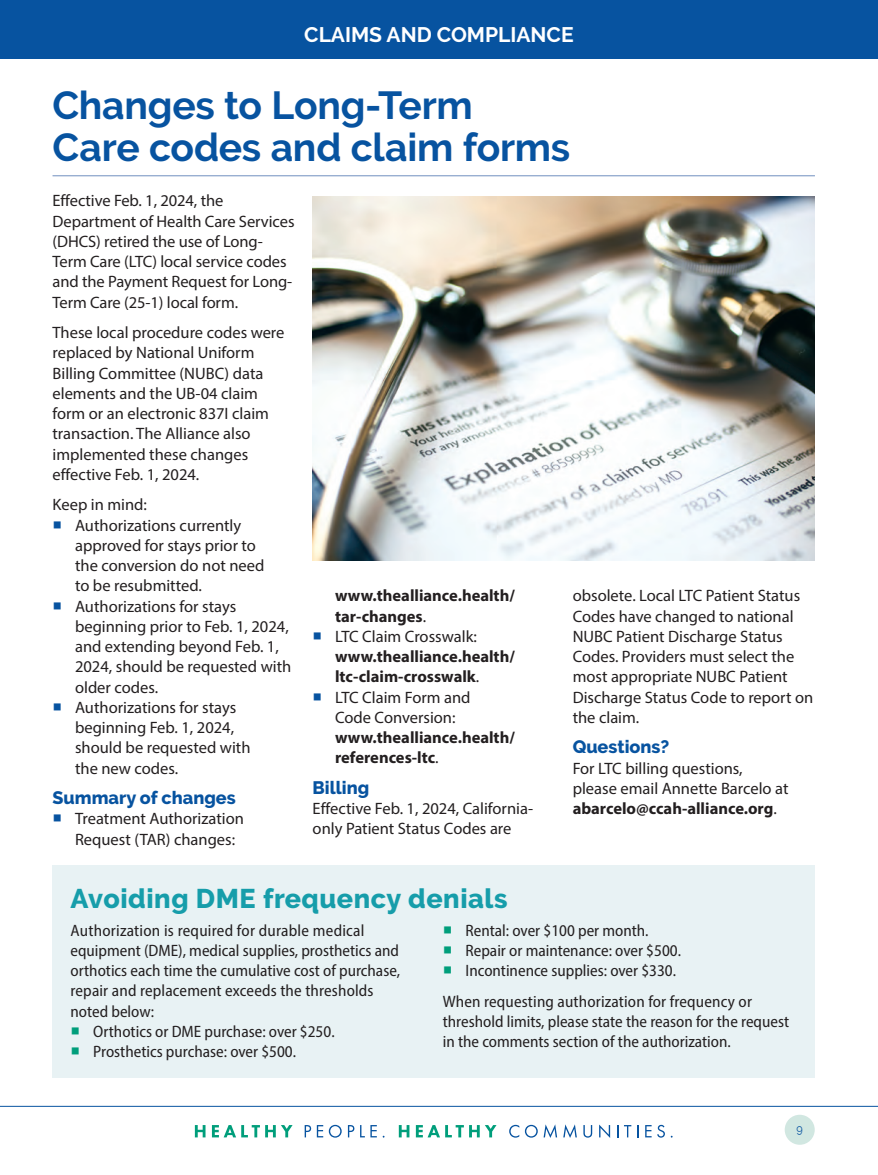
<style>
.page{position:relative;width:878px;height:1175px;background:#fff}
.page>*{position:absolute;margin:0;border:0;box-sizing:border-box;transform-origin:0 0}
.t1{font:700 39px/42px "Raleway";letter-spacing:-.005em;color:#0753a0}
.t2{font:800 27px "Raleway";letter-spacing:.02em;color:#169daa}
.t3{font:700 21px "Raleway";color:#fff}
.t4{font:800 18px "Raleway";color:#0753a0}
.t5{font:16.5px/20.2px "Myriad Pro";color:#231f20}
.t6{font:semi-condensed 16.5px/20.2px "Myriad Pro";color:#231f20}
.t7{font:700 16.5px/20.2px "Myriad Pro";color:#231f20}
.t8{font:12px "Raleway";color:#0753a0;scale:.9 1}
.s1{font-family:"Minion Pro";font-weight:500;font-size:24px;color:#0753a0}
.s2{font-weight:700}
.s3{font-weight:400}
.s4{font-family:"Minion Pro";font-weight:500;font-stretch:normal;font-size:24px;color:#009e7b}
</style>
<div class="page">
<div style="left:784px;top:1114px;width:30px;height:30px;background:#d1e7e1;border-radius:50%"></div>
<hr style="left:0;top:1106px;width:878px;height:1px;background:#0753a0">
<svg style="left:195px;top:1125px;width:10px;height:12px"></svg>
<svg style="left:212px;top:1125px;width:80px;height:12px"></svg>
<svg style="left:304px;top:1125px;width:7px;height:12px"></svg>
<svg style="left:317px;top:1125px;width:6px;height:12px"></svg>
<svg style="left:329px;top:1124px;width:12px;height:13px"></svg>
<svg style="left:348px;top:1125px;width:6px;height:12px"></svg>
<svg style="left:360px;top:1125px;width:24px;height:12px"></svg>
<svg style="left:399px;top:1125px;width:10px;height:12px"></svg>
<svg style="left:416px;top:1125px;width:63px;height:12px"></svg>
<svg style="left:485px;top:1125px;width:11px;height:12px"></svg>
<svg style="left:509px;top:1124px;width:10px;height:13px"></svg>
<svg style="left:525px;top:1124px;width:12px;height:13px"></svg>
<svg style="left:543px;top:1124px;width:14px;height:13px"></svg>
<svg style="left:563px;top:1124px;width:14px;height:13px"></svg>
<svg style="left:583px;top:1125px;width:9px;height:12px"></svg>
<svg style="left:599px;top:1124px;width:11px;height:13px"></svg>
<svg style="left:617px;top:1125px;width:1px;height:12px"></svg>
<svg style="left:624px;top:1125px;width:7px;height:12px"></svg>
<svg style="left:637px;top:1125px;width:1px;height:12px"></svg>
<svg style="left:645px;top:1125px;width:6px;height:12px"></svg>
<svg style="left:657px;top:1124px;width:15px;height:13px"></svg>
<div style="left:52px;top:864px;width:762px;height:213px;background:#e8f2f4"></div>
<div style="left:0;top:0;width:878px;height:59px;background:#0753a0"></div>
<img style="left:312px;top:196px;width:502px;height:365px">
<hr style="left:52px;top:175px;width:762px;height:1px;background:#7190bf">
<p class="t3" style="left:304px;top:23px;width:271px">CLAIMS AND COMPLIANCE</p>
<h2 class="t1" style="left:52px;top:85px;width:519px">Changes to Long-Term<br>Care codes and claim forms</h2>
<p class="t5" style="left:52px;top:190px;width:243px">Effective Feb. 1, 2024, the<br>Department of Health Care Services (DHCS) retired the use of Long-<br>Term Care (LTC) local service codes and the Payment Request for Long-<br>Term Care (25-1) local form.</p>
<p class="t5" style="left:52px;top:322px;width:233px">These local procedure codes were replaced by National Uniform<br>Billing Committee (NUBC) data elements and the UB-04 claim form or an electronic 837I claim transaction. The Alliance also implemented these changes effective Feb. 1, 2024.</p>
<p class="t5" style="left:52px;top:494px;width:96px">Keep in mind:</p>
<p class="t5" style="left:75px;top:514px;width:191px;text-indent:-23px"><span class="s1">■</span> Authorizations currently approved for stays prior to the conversion do not need to be resubmitted.</p>
<p class="t5" style="left:75px;top:595px;width:218px;text-indent:-23px"><span class="s1">■</span> Authorizations for stays beginning prior to Feb. 1, 2024, and extending beyond Feb. 1,<br>2024, should be requested with older codes.</p>
<p class="t5" style="left:75px;top:697px;width:177px;text-indent:-23px"><span class="s1">■</span> Authorizations for stays beginning Feb. 1, 2024, should be requested with the new codes.</p>
<h3 class="t4" style="left:52px;top:787px;width:185px">Summary of changes</h3>
<p class="t5" style="left:75px;top:808px;width:170px;text-indent:-23px"><span class="s1">■</span> Treatment Authorization<br>Request (TAR) changes:</p>
<p class="t5" style="left:572px;top:585px;width:242px">obsolete. Local LTC Patient Status<br>Codes have changed to national<br>NUBC Patient Discharge Status<br>Codes. Providers must select the most appropriate NUBC Patient<br>Discharge Status Code to report on the claim.</p>
<h3 class="t4" style="left:572px;top:736px;width:98px">Questions?</h3>
<p class="t5" style="left:572px;top:757px;width:217px">For LTC billing questions, please email Annette Barcelo at <span class="s2">abarcelo@ccah-alliance.org</span>.</p>
<p class="t7" style="left:335px;top:585px;width:181px">www.thealliance.health/ tar-changes<span class="s3">.</span></p>
<p class="t7" style="left:335px;top:625px;width:181px;text-indent:-23px"><span class="s1">■</span> <span class="s3">LTC Claim Crosswalk: </span>www.thealliance.health/ ltc-claim-crosswalk<span class="s3">.</span></p>
<p class="t7" style="left:335px;top:686px;width:181px;text-indent:-23px"><span class="s1">■</span> <span class="s3">LTC Claim Form and<br>Code Conversion: </span>www.thealliance.health/ references-ltc<span class="s3">.</span></p>
<h3 class="t4" style="left:312px;top:777px;width:58px">Billing</h3>
<p class="t5" style="left:312px;top:798px;width:222px">Effective Feb. 1, 2024, California&shy;only Patient Status Codes are</p>
<p class="t2" style="left:70px;top:883px;width:438px">Avoiding DME frequency denials</p>
<p class="t6" style="left:70px;top:919px;width:331px">Authorization is required for durable medical equipment (DME), medical supplies, prosthetics and orthotics each time the cumulative cost of purchase, repair and replacement exceeds the thresholds noted below:</p>
<p class="t6" style="left:70px;top:1021px;width:266px"><span class="s4">■</span> Orthotics or DME purchase: over $250.</p>
<p class="t6" style="left:70px;top:1041px;width:227px"><span class="s4">■</span> Prosthetics purchase: over $500.</p>
<p class="t6" style="left:442px;top:919px;width:207px"><span class="s4">■</span> Rental: over $100 per month.</p>
<p class="t6" style="left:442px;top:940px;width:240px"><span class="s4">■</span> Repair or maintenance: over $500.</p>
<p class="t6" style="left:442px;top:960px;width:235px"><span class="s4">■</span> Incontinence supplies: over $330.</p>
<p class="t6" style="left:443px;top:990px;width:348px">When requesting authorization for frequency or threshold limits, please state the reason for the request in the comments section of the authorization.</p>
<p class="t8" style="left:796px;top:1121px;width:9px">9</p>
</div>
